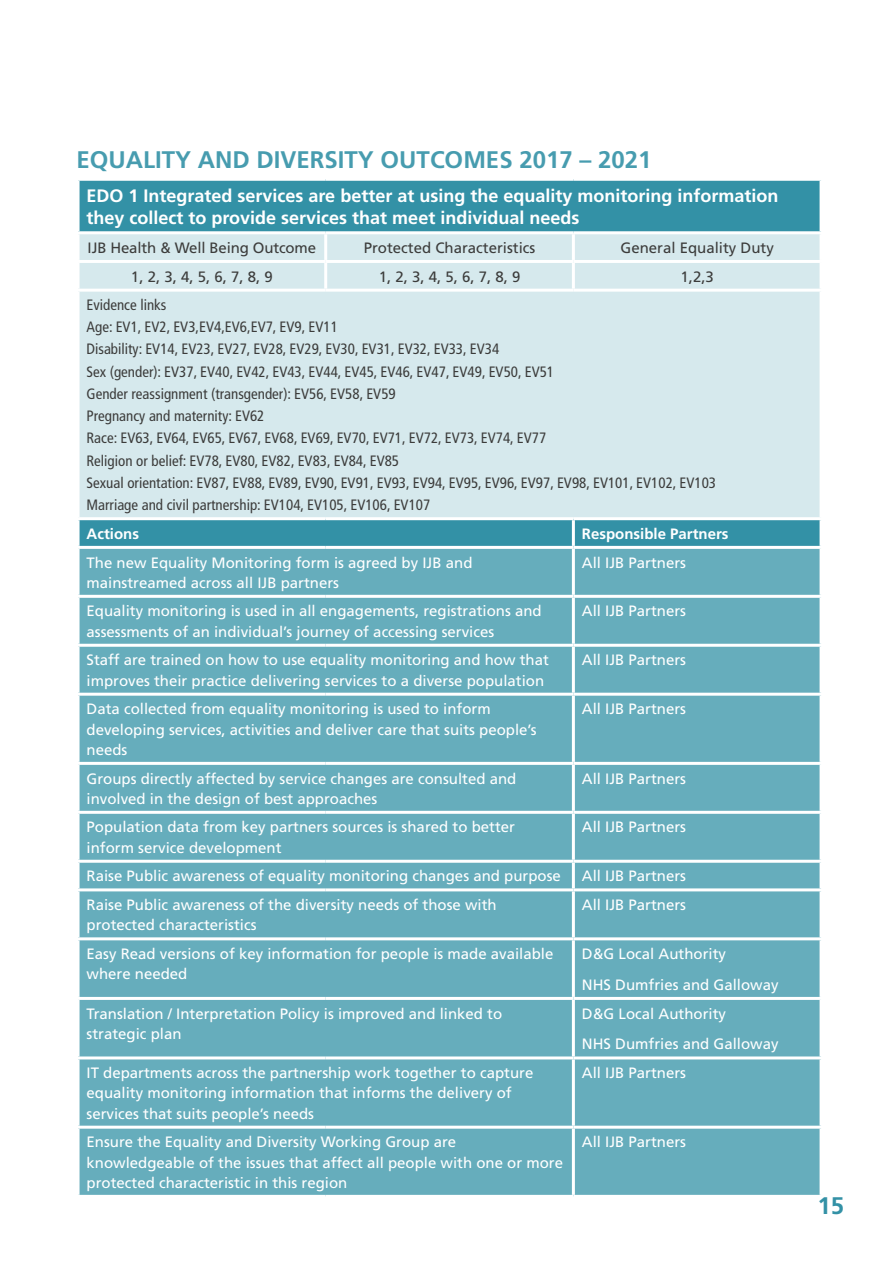
<style>
.page{position:relative;width:893px;height:1263px;background:#fff}
.page>*{position:absolute;margin:0;border:0;box-sizing:border-box;transform-origin:0 0}
.t1{font:700 24px "Frutiger";color:#479caf}
.t2{font:700 24px "Frutiger";color:#3391a6}
.t3{font:700 18px/22.5px "Frutiger";color:#fff}
.t4{font:15px/20.2px "Frutiger";color:#fff}
.t5{font:condensed 15px/22.2px "Frutiger";color:#3c3c3b}
.t6{font:15px "Frutiger";color:#3c3c3b}
.t7{font:700 15px "Frutiger";color:#fff}
</style>
<div class="page">
<hr style="left:0;top:0;width:1px;height:580px;background:#0f224c">
<div style="left:80px;top:181px;width:740px;height:365px;background:#3391a6"></div>
<div style="left:80px;top:234px;width:740px;height:283px;background:#d6e9ed"></div>
<div style="left:80px;top:549px;width:740px;height:646px;background:#66adbc"></div>
<hr style="left:77px;top:231px;width:249px;height:3px;background:#fff">
<hr style="left:326px;top:231px;width:247px;height:3px;background:#fff">
<hr style="left:324px;top:234px;width:3px;height:26px;background:#fff">
<hr style="left:573px;top:231px;width:250px;height:3px;background:#fff">
<hr style="left:572px;top:234px;width:3px;height:26px;background:#fff">
<hr style="left:77px;top:260px;width:249px;height:3px;background:#fff">
<hr style="left:326px;top:260px;width:247px;height:3px;background:#fff">
<hr style="left:324px;top:263px;width:3px;height:26px;background:#fff">
<hr style="left:573px;top:260px;width:250px;height:3px;background:#fff">
<hr style="left:572px;top:263px;width:3px;height:26px;background:#fff">
<hr style="left:77px;top:289px;width:249px;height:3px;background:#fff">
<hr style="left:326px;top:289px;width:247px;height:3px;background:#fff">
<hr style="left:573px;top:289px;width:250px;height:3px;background:#fff">
<hr style="left:77px;top:517px;width:249px;height:3px;background:#fff">
<hr style="left:326px;top:517px;width:247px;height:3px;background:#fff">
<hr style="left:573px;top:517px;width:250px;height:3px;background:#fff">
<hr style="left:572px;top:520px;width:3px;height:26px;background:#fff">
<hr style="left:572px;top:549px;width:3px;height:46px;background:#fff">
<hr style="left:77px;top:595px;width:249px;height:3px;background:#fff">
<hr style="left:326px;top:595px;width:247px;height:3px;background:#fff">
<hr style="left:573px;top:595px;width:250px;height:3px;background:#fff">
<hr style="left:572px;top:598px;width:3px;height:46px;background:#fff">
<hr style="left:77px;top:644px;width:249px;height:3px;background:#fff">
<hr style="left:326px;top:644px;width:247px;height:3px;background:#fff">
<hr style="left:573px;top:644px;width:250px;height:3px;background:#fff">
<hr style="left:572px;top:647px;width:3px;height:46px;background:#fff">
<hr style="left:77px;top:693px;width:249px;height:3px;background:#fff">
<hr style="left:326px;top:693px;width:247px;height:3px;background:#fff">
<hr style="left:573px;top:693px;width:250px;height:3px;background:#fff">
<hr style="left:572px;top:696px;width:3px;height:66px;background:#fff">
<hr style="left:77px;top:762px;width:249px;height:3px;background:#fff">
<hr style="left:326px;top:762px;width:247px;height:3px;background:#fff">
<hr style="left:573px;top:762px;width:250px;height:3px;background:#fff">
<hr style="left:572px;top:765px;width:3px;height:46px;background:#fff">
<hr style="left:77px;top:811px;width:249px;height:3px;background:#fff">
<hr style="left:326px;top:811px;width:247px;height:3px;background:#fff">
<hr style="left:573px;top:811px;width:250px;height:3px;background:#fff">
<hr style="left:572px;top:814px;width:3px;height:46px;background:#fff">
<hr style="left:77px;top:860px;width:249px;height:3px;background:#fff">
<hr style="left:326px;top:860px;width:247px;height:3px;background:#fff">
<hr style="left:573px;top:860px;width:250px;height:3px;background:#fff">
<hr style="left:572px;top:863px;width:3px;height:25px;background:#fff">
<hr style="left:77px;top:888px;width:249px;height:3px;background:#fff">
<hr style="left:326px;top:888px;width:247px;height:3px;background:#fff">
<hr style="left:573px;top:888px;width:250px;height:3px;background:#fff">
<hr style="left:572px;top:891px;width:3px;height:46px;background:#fff">
<hr style="left:77px;top:937px;width:249px;height:3px;background:#fff">
<hr style="left:326px;top:937px;width:247px;height:3px;background:#fff">
<hr style="left:573px;top:937px;width:250px;height:3px;background:#fff">
<hr style="left:572px;top:940px;width:3px;height:57px;background:#fff">
<hr style="left:77px;top:997px;width:249px;height:3px;background:#fff">
<hr style="left:326px;top:997px;width:247px;height:3px;background:#fff">
<hr style="left:573px;top:997px;width:250px;height:3px;background:#fff">
<hr style="left:572px;top:1000px;width:3px;height:56px;background:#fff">
<hr style="left:77px;top:1056px;width:249px;height:3px;background:#fff">
<hr style="left:326px;top:1056px;width:247px;height:3px;background:#fff">
<hr style="left:573px;top:1056px;width:250px;height:3px;background:#fff">
<hr style="left:572px;top:1059px;width:3px;height:67px;background:#fff">
<hr style="left:77px;top:1126px;width:249px;height:3px;background:#fff">
<hr style="left:326px;top:1126px;width:247px;height:3px;background:#fff">
<hr style="left:573px;top:1126px;width:250px;height:3px;background:#fff">
<hr style="left:572px;top:1129px;width:3px;height:66px;background:#fff">
<h1 class="t1" style="left:77px;top:145px;width:576px">EQUALITY AND DIVERSITY OUTCOMES 2017 – 2021</h1>
<p class="t3" style="left:87px;top:184px;width:693px">EDO 1 Integrated services are better at using the equality monitoring information they collect to provide services that meet individual needs</p>
<p class="t6" style="left:88px;top:239px;width:230px">IJB Health &amp; Well Being Outcome</p>
<p class="t6" style="left:364px;top:239px;width:173px">Protected Characteristics</p>
<p class="t6" style="left:620px;top:239px;width:155px">General Equality Duty</p>
<p class="t6" style="left:131px;top:268px;width:143px">1, 2, 3, 4, 5, 6, 7, 8, 9</p>
<p class="t6" style="left:379px;top:268px;width:143px">1, 2, 3, 4, 5, 6, 7, 8, 9</p>
<p class="t6" style="left:680px;top:268px;width:35px">1,2,3</p>
<p class="t5" style="left:87px;top:294px;width:631px">Evidence links<br>Age: EV1, EV2, EV3,EV4,EV6,EV7, EV9, EV11<br>Disability: EV14, EV23, EV27, EV28, EV29, EV30, EV31, EV32, EV33, EV34<br>Sex (gender): EV37, EV40, EV42, EV43, EV44, EV45, EV46, EV47, EV49, EV50, EV51<br>Gender reassignment (transgender): EV56, EV58, EV59<br>Pregnancy and maternity: EV62<br>Race: EV63, EV64, EV65, EV67, EV68, EV69, EV70, EV71, EV72, EV73, EV74, EV77<br>Religion or belief: EV78, EV80, EV82, EV83, EV84, EV85<br>Sexual orientation: EV87, EV88, EV89, EV90, EV91, EV93, EV94, EV95, EV96, EV97, EV98, EV101, EV102, EV103<br>Marriage and civil partnership: EV104, EV105, EV106, EV107</p>
<p class="t7" style="left:87px;top:525px;width:54px">Actions</p>
<p class="t7" style="left:582px;top:525px;width:148px">Responsible Partners</p>
<p class="t4" style="left:87px;top:552px;width:387px">The new Equality Monitoring form is agreed by IJB and mainstreamed across all IJB partners</p>
<p class="t4" style="left:582px;top:552px;width:106px">All IJB Partners</p>
<p class="t4" style="left:87px;top:601px;width:457px">Equality monitoring is used in all engagements, registrations and assessments of an individual’s journey of accessing services</p>
<p class="t4" style="left:582px;top:601px;width:106px">All IJB Partners</p>
<p class="t4" style="left:87px;top:650px;width:464px">Staff are trained on how to use equality monitoring and how that improves their practice delivering services to a diverse population</p>
<p class="t4" style="left:582px;top:650px;width:106px">All IJB Partners</p>
<p class="t4" style="left:87px;top:699px;width:452px">Data collected from equality monitoring is used to inform developing services, activities and deliver care that suits people’s needs</p>
<p class="t4" style="left:582px;top:699px;width:106px">All IJB Partners</p>
<p class="t4" style="left:87px;top:768px;width:431px">Groups directly affected by service changes are consulted and involved in the design of best approaches</p>
<p class="t4" style="left:582px;top:768px;width:106px">All IJB Partners</p>
<p class="t4" style="left:87px;top:817px;width:430px">Population data from key partners sources is shared to better inform service development</p>
<p class="t4" style="left:582px;top:817px;width:106px">All IJB Partners</p>
<p class="t4" style="left:87px;top:866px;width:476px">Raise Public awareness of equality monitoring changes and purpose</p>
<p class="t4" style="left:582px;top:866px;width:106px">All IJB Partners</p>
<p class="t4" style="left:87px;top:894px;width:412px">Raise Public awareness of the diversity needs of those with protected characteristics</p>
<p class="t4" style="left:582px;top:894px;width:106px">All IJB Partners</p>
<p class="t4" style="left:87px;top:943px;width:468px">Easy Read versions of key information for people is made available where needed</p>
<p class="t4" style="left:582px;top:938px;width:198px;line-height:30.9px">D&amp;G Local Authority<br>NHS Dumfries and Galloway</p>
<p class="t4" style="left:87px;top:1003px;width:417px">Translation / Interpretation Policy is improved and linked to strategic plan</p>
<p class="t4" style="left:582px;top:998px;width:198px;line-height:30.9px">D&amp;G Local Authority<br>NHS Dumfries and Galloway</p>
<p class="t4" style="left:87px;top:1063px;width:448px">IT departments across the partnership work together to capture equality monitoring information that informs the delivery of services that suits people’s needs</p>
<p class="t4" style="left:582px;top:1063px;width:106px">All IJB Partners</p>
<p class="t4" style="left:87px;top:1132px;width:478px">Ensure the Equality and Diversity Working Group are knowledgeable of the issues that affect all people with one or more protected characteristic in this region</p>
<p class="t4" style="left:582px;top:1132px;width:106px">All IJB Partners</p>
<h1 class="t2" style="left:817px;top:1191px;width:28px">15</h1>
</div>
